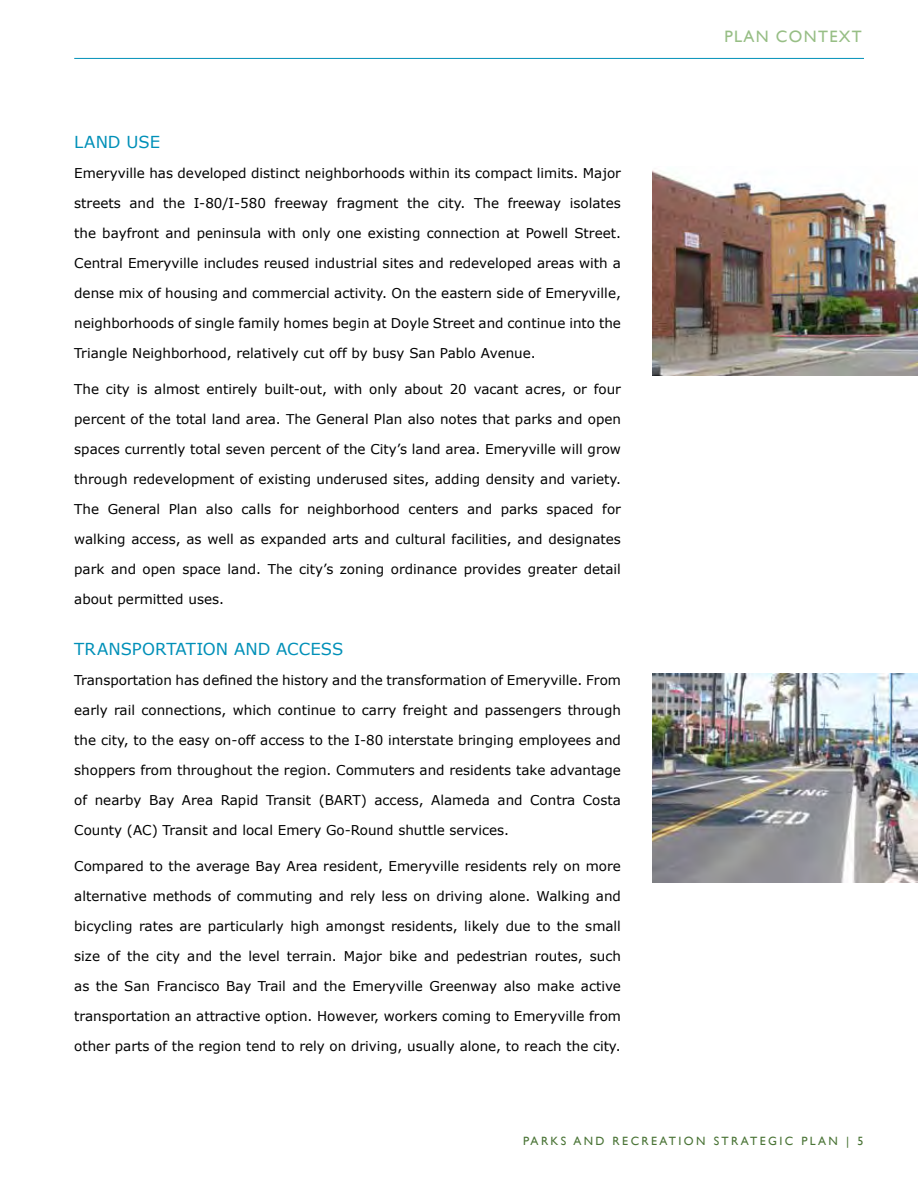
<style>
.page{position:relative;width:918px;height:1188px;background:#fff}
.page>*{position:absolute;margin:0;border:0;box-sizing:border-box;transform-origin:0 0}
.t1{font:16.5px "Verdana";color:#0090b8}
.t2{font:16.5px "Gill Sans";color:#97be85}
.t3{font:13.5px "Verdana";color:#000}
.t4{font:12px "Gill Sans";letter-spacing:.2em;color:#4a7436}
</style>
<div class="page">
<img style="left:652px;top:170px;width:266px;height:205px">
<img style="left:652px;top:673px;width:266px;height:209px">
<hr style="left:74px;top:58px;width:790px;height:1px;background:#0090b8">
<p class="t1" style="left:74px;top:131px;width:70px">Land Use</p>
<p class="t3" style="left:74px;top:164px;width:548px">Emeryville has developed distinct neighborhoods within its compact limits. Major</p>
<p class="t3" style="left:74px;top:194px;width:548px">streets and the I-80/I-580 freeway fragment the city. The freeway isolates</p>
<p class="t3" style="left:74px;top:224px;width:548px">the bayfront and peninsula with only one existing connection at Powell Street.</p>
<p class="t3" style="left:74px;top:254px;width:548px">Central Emeryville includes reused industrial sites and redeveloped areas with a</p>
<p class="t3" style="left:74px;top:284px;width:548px">dense mix of housing and commercial activity. On the eastern side of Emeryville,</p>
<p class="t3" style="left:74px;top:314px;width:548px">neighborhoods of single family homes begin at Doyle Street and continue into the</p>
<p class="t3" style="left:74px;top:344px;width:463px">Triangle Neighborhood, relatively cut off by busy San Pablo Avenue.</p>
<p class="t3" style="left:74px;top:381px;width:548px">The city is almost entirely built-out, with only about 20 vacant acres, or four</p>
<p class="t3" style="left:74px;top:411px;width:548px">percent of the total land area. The General Plan also notes that parks and open</p>
<p class="t3" style="left:74px;top:441px;width:548px">spaces currently total seven percent of the City’s land area. Emeryville will grow</p>
<p class="t3" style="left:74px;top:471px;width:548px">through redevelopment of existing underused sites, adding density and variety.</p>
<p class="t3" style="left:74px;top:501px;width:548px">The General Plan also calls for neighborhood centers and parks spaced for</p>
<p class="t3" style="left:74px;top:531px;width:548px">walking access, as well as expanded arts and cultural facilities, and designates</p>
<p class="t3" style="left:74px;top:561px;width:548px">park and open space land. The city’s zoning ordinance provides greater detail</p>
<p class="t3" style="left:74px;top:591px;width:151px">about permitted uses.</p>
<p class="t1" style="left:74px;top:638px;width:58px">Tra nsportatio</p>
<p class="t1" style="left:216px;top:638px;width:75px">n and Access</p>
<p class="t3" style="left:74px;top:671px;width:548px">Transportation has defined the history and the transformation of Emeryville. From</p>
<p class="t3" style="left:74px;top:701px;width:548px">early rail connections, which continue to carry freight and passengers through</p>
<p class="t3" style="left:74px;top:731px;width:548px">the city, to the easy on-off access to the I-80 interstate bringing employees and</p>
<p class="t3" style="left:74px;top:761px;width:548px">shoppers from throughout the region. Commuters and residents take advantage</p>
<p class="t3" style="left:74px;top:791px;width:548px">of nearby Bay Area Rapid Transit (BART) access, Alameda and Contra Costa</p>
<p class="t3" style="left:74px;top:821px;width:436px">County (AC) Transit and local Emery Go-Round shuttle services.</p>
<p class="t3" style="left:74px;top:858px;width:548px">Compared to the average Bay Area resident, Emeryville residents rely on more</p>
<p class="t3" style="left:74px;top:888px;width:548px">alternative methods of commuting and rely less on driving alone. Walking and</p>
<p class="t3" style="left:74px;top:918px;width:548px">bicycling rates are particularly high amongst residents, likely due to the small</p>
<p class="t3" style="left:74px;top:948px;width:548px">size of the city and the level terrain. Major bike and pedestrian routes, such</p>
<p class="t3" style="left:74px;top:978px;width:548px">as the San Francisco Bay Trail and the Emeryville Greenway also make active</p>
<p class="t3" style="left:74px;top:1008px;width:548px">transportation an attractive option. However, workers coming to Emeryville from</p>
<p class="t3" style="left:74px;top:1038px;width:548px">other parts of the region tend to rely on driving, usually alone, to reach the city.</p>
<p class="t2" style="left:724px;top:27px;width:12px">PLAN</p>
<p class="t2" style="left:776px;top:27px;width:70px">CONT EXT</p>
<p class="t4" style="left:523px;top:1134px;width:10px">PARKS</p>
<p class="t4" style="left:573px;top:1134px;width:4px">AND</p>
<p class="t4" style="left:613px;top:1134px;width:23px">RECR</p>
<p class="t4" style="left:651px;top:1134px;width:65px">EAT ION STRAT</p>
<p class="t4" style="left:760px;top:1134px;width:45px">EG IC PLAN</p>
<p class="t4" style="left:846px;top:1134px;width:19px">| 5</p>
</div>
